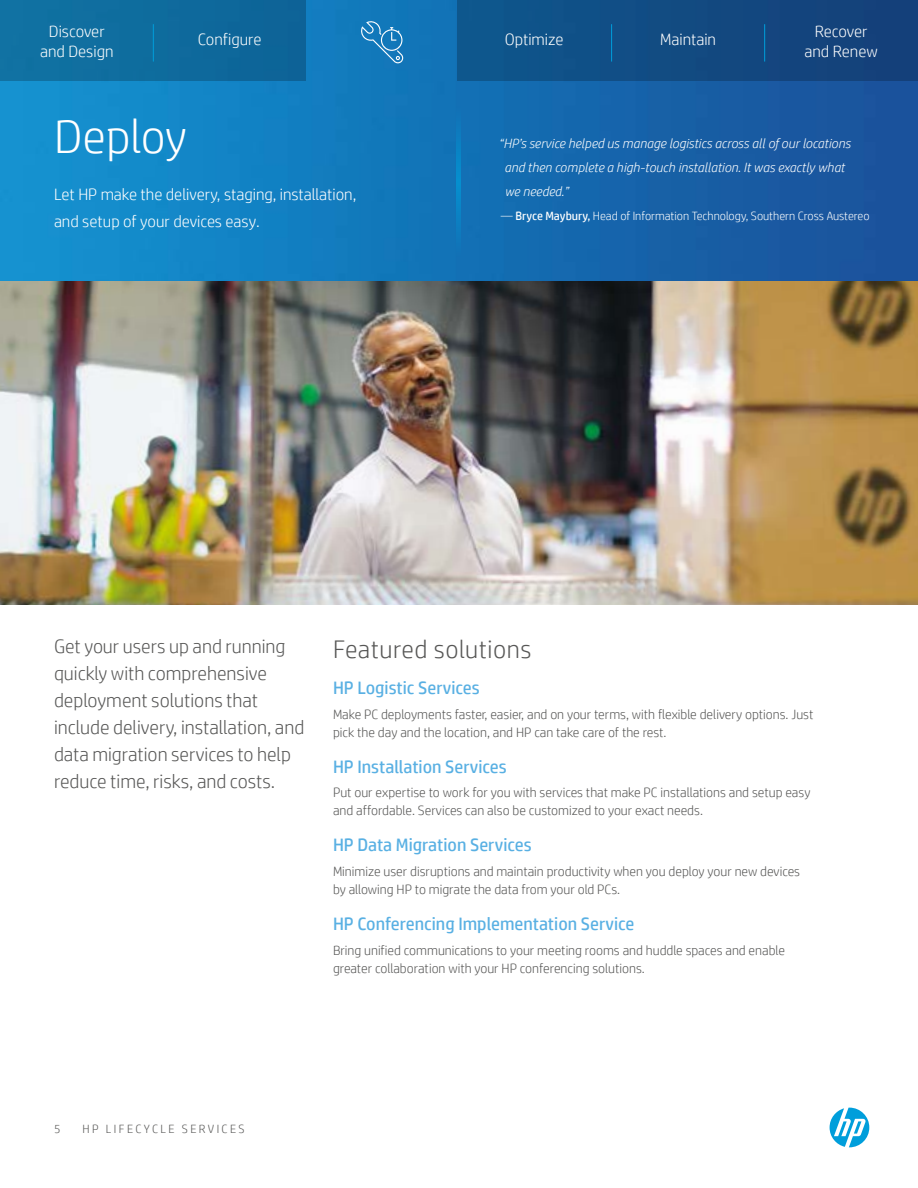
<style>
.page{position:relative;width:918px;height:1188px;background:#fff}
.page>*{position:absolute;margin:0;border:0;box-sizing:border-box;transform-origin:0 0}
.t1{font:300 48px "HP Simplified";color:#fff}
.t2{font:300 25.5px "HP Simplified";letter-spacing:.02em;color:#575756}
.t3{font:300 19.5px/27px "HP Simplified";color:#575756}
.t4{font:18px "HP Simplified";color:#59b0e3}
.t5{font:300 16.5px/20.2px "HP Simplified";color:#fff;text-align:center}
.t6{font:300 13.5px/18px "HP Simplified";color:#575756}
.t7{font:italic 300 13.5px/24px "HP Simplified";color:#fff}
.t8{font:300 12px "HP Simplified";color:#fff}
.t9{font:300 12px "HP Simplified";letter-spacing:.2em;color:#575756}
.s1{font-weight:400}
</style>
<div class="page">
<svg style="left:827px;top:1105px;width:45px;height:45px"></svg>
<svg style="left:830px;top:1108px;width:39px;height:39px"></svg>
<img style="left:0;top:281px;width:918px;height:324px">
<img style="left:0;top:0;width:918px;height:281px">
<svg style="left:457px;top:105px;width:4px;height:151px"></svg>
<svg style="left:360px;top:20px;width:44px;height:43px;background:#2e88c2"></svg>
<div style="left:457px;top:0;width:461px;height:81px;background:#124b81"></div>
<hr style="left:611px;top:24px;width:1px;height:38px;background:#009edb">
<div style="left:0;top:0;width:305px;height:81px;background:#0e6c9d"></div>
<hr style="left:153px;top:24px;width:1px;height:38px;background:#009edb">
<hr style="left:764px;top:24px;width:1px;height:38px;background:#009edb">
<p class="t5" style="left:40px;top:21px;width:75px">Discover and Design</p>
<p class="t5" style="left:505px;top:29px;width:60px">Optimize</p>
<p class="t5" style="left:660px;top:29px;width:58px">Maintain</p>
<p class="t5" style="left:805px;top:21px;width:75px">Recover and Renew</p>
<p class="t5" style="left:198px;top:29px;width:65px">Configure</p>
<h1 class="t1" style="left:54px;top:105px;width:134px">Deploy</h1>
<p class="t5" style="left:54px;top:180px;width:304px;line-height:27px;text-align:left">Let HP make the delivery, staging, installation, and setup of your devices easy.</p>
<p class="t7" style="left:505px;top:131px;width:348px;text-indent:-6px">“HP’s service helped us manage logistics across all of our locations and then complete a high-touch installation. It was exactly what we needed.”</p>
<p class="t8" style="left:501px;top:208px;width:370px">— <span class="s1">Bryce Maybury,</span> Head of Information Technology, Southern Cross Austereo</p>
<h3 class="t3" style="left:54px;top:632px;width:252px">Get your users up and running quickly with comprehensive deployment solutions that include delivery, installation, and data migration services to help reduce time, risks, and costs.</h3>
<h2 class="t2" style="left:333px;top:632px;width:200px">Featured solutions</h2>
<h3 class="t4" style="left:333px;top:677px;width:148px">HP Logistic Services</h3>
<p class="t6" style="left:333px;top:705px;width:482px">Make PC deployments faster, easier, and on your terms, with flexible delivery options. Just pick the day and the location, and HP can take care of the rest.</p>
<h3 class="t4" style="left:333px;top:756px;width:175px">HP Installation Services</h3>
<p class="t6" style="left:333px;top:783px;width:479px">Put our expertise to work for you with services that make PC installations and setup easy and affordable. Services can also be customized to your exact needs.</p>
<h3 class="t4" style="left:333px;top:835px;width:200px">HP Data Migration Services</h3>
<p class="t6" style="left:333px;top:862px;width:469px">Minimize user disruptions and maintain productivity when you deploy your new devices by allowing HP to migrate the data from your old PCs.</p>
<h3 class="t4" style="left:333px;top:914px;width:303px">HP Conferencing Implementation Service</h3>
<p class="t6" style="left:333px;top:941px;width:454px">Bring unified communications to your meeting rooms and huddle spaces and enable greater collaboration with your HP conferencing solutions.</p>
<p class="t9" style="left:54px;top:1121px;width:8px">5</p>
<p class="t9" style="left:83px;top:1121px;width:164px">HP LIFECYCLE SERVICES</p>
</div>
